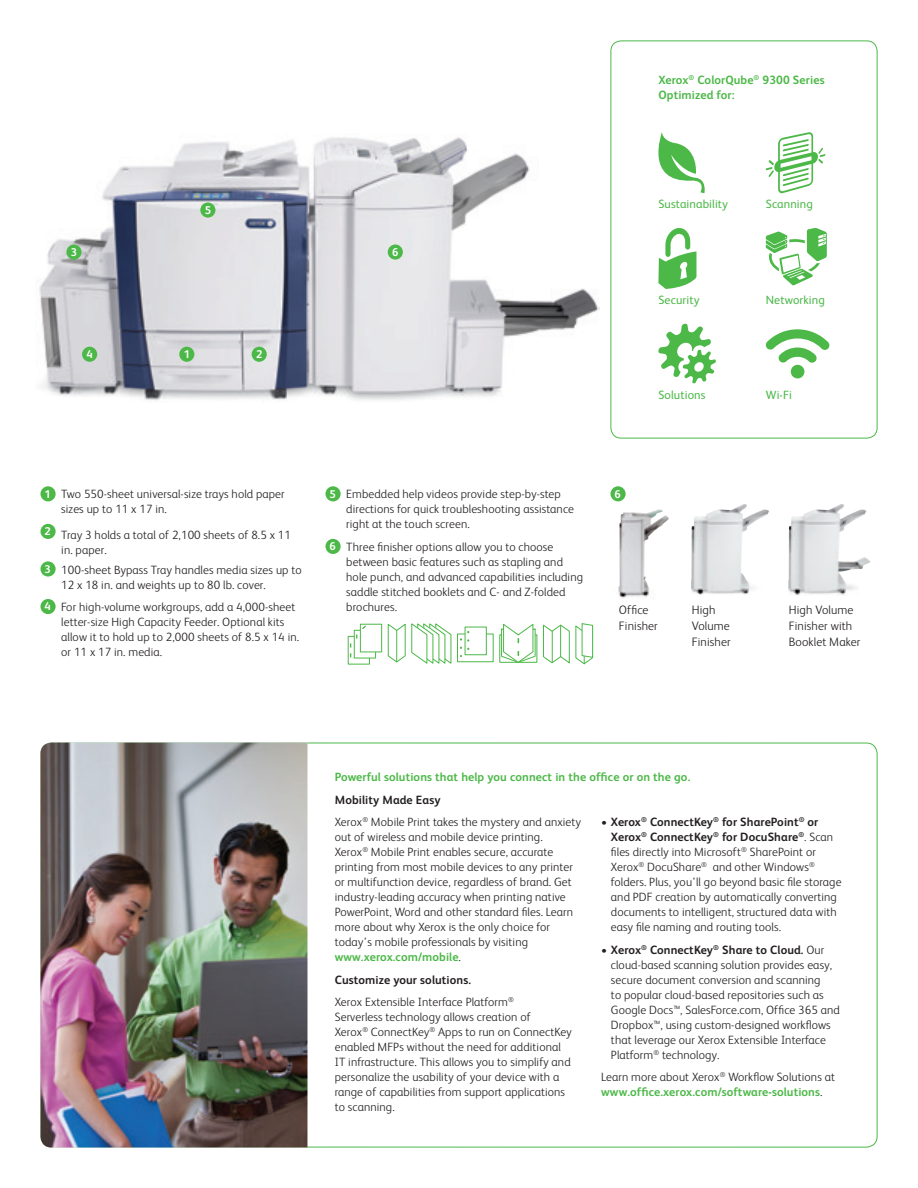
<style>
.page{position:relative;width:918px;height:1188px;background:#fff}
.page>*{position:absolute;margin:0;border:0;box-sizing:border-box;transform-origin:0 0}
.t1{font:300 12.15px/15.8px "Xerox Sans";letter-spacing:.01em;color:#231f20}
.t2{font:300 12px/15px "Xerox Sans";letter-spacing:.01em;color:#231f20}
.t3{font:700 12px/15px "Xerox Sans";letter-spacing:.01em;color:#4cb848}
.t4{font:12px "Xerox Sans";letter-spacing:.01em;color:#4cb848}
.t5{font:700 11.25px "Xerox Sans";color:#fff}
.s1{font-weight:700;font-size:11.25px;color:#fff}
.s2{font-weight:700}
.s3{font-weight:700;color:#4cb848}
</style>
<div class="page">
<img style="left:39px;top:137px;width:561px;height:264px">
<svg style="left:658px;top:132px;width:47px;height:61px"></svg>
<svg style="left:766px;top:132px;width:59px;height:62px"></svg>
<svg style="left:658px;top:228px;width:38px;height:61px"></svg>
<svg style="left:766px;top:228px;width:61px;height:57px"></svg>
<svg style="left:658px;top:324px;width:58px;height:59px"></svg>
<svg style="left:765px;top:329px;width:65px;height:34px"></svg>
<div style="left:791px;top:365px;width:13px;height:13px;background:#4cb848;border-radius:50%"></div>
<div style="left:611px;top:40px;width:267px;height:398px;border:1px solid #4cb848;border-radius:10px"></div>
<div style="left:41px;top:486px;width:15px;height:15px;background:#4cb848;border-radius:50%"></div>
<div style="left:41px;top:524px;width:15px;height:15px;background:#4cb848;border-radius:50%"></div>
<div style="left:41px;top:561px;width:15px;height:16px;background:#4cb848;border-radius:50%"></div>
<div style="left:41px;top:599px;width:15px;height:15px;background:#4cb848;border-radius:50%"></div>
<div style="left:325px;top:486px;width:16px;height:15px;background:#4cb848;border-radius:50%"></div>
<div style="left:325px;top:539px;width:16px;height:15px;background:#4cb848;border-radius:50%"></div>
<div style="left:611px;top:486px;width:15px;height:15px;background:#4cb848;border-radius:50%"></div>
<img style="left:40px;top:743px;width:268px;height:405px">
<div style="left:457px;top:634px;width:37px;height:28px;background:#fff;border:1px solid #4cb848"></div>
<div style="left:465px;top:627px;width:22px;height:28px;background:#fff;border:1px solid #4cb848"></div>
<svg style="left:460px;top:631px;width:9px;height:26px"></svg>
<svg style="left:348px;top:636px;width:22px;height:29px"></svg>
<svg style="left:354px;top:630px;width:22px;height:29px"></svg>
<div style="left:360px;top:624px;width:22px;height:28px;background:#fff;border:1px solid #4cb848"></div>
<svg style="left:356px;top:624px;width:11px;height:14px"></svg>
<svg style="left:499px;top:634px;width:38px;height:29px"></svg>
<svg style="left:501px;top:624px;width:35px;height:39px"></svg>
<svg style="left:543px;top:623px;width:51px;height:42px"></svg>
<hr style="left:552px;top:631px;width:1px;height:32px;background:#4cb848">
<hr style="left:560px;top:625px;width:1px;height:32px;background:#4cb848">
<svg style="left:387px;top:623px;width:65px;height:41px"></svg>
<hr style="left:396px;top:631px;width:1px;height:31px;background:#4cb848">
<img style="left:618px;top:509px;width:51px;height:90px">
<img style="left:809px;top:504px;width:32px;height:8px">
<img style="left:712px;top:504px;width:31px;height:8px">
<div style="left:179px;top:347px;width:15px;height:15px;background:#4cb848;border-radius:50%"></div>
<div style="left:82px;top:347px;width:15px;height:15px;background:#4cb848;border-radius:50%"></div>
<div style="left:252px;top:347px;width:15px;height:15px;background:#4cb848;border-radius:50%"></div>
<div style="left:200px;top:203px;width:15px;height:15px;background:#4cb848;border-radius:50%"></div>
<div style="left:66px;top:245px;width:16px;height:15px;background:#4cb848;border-radius:50%"></div>
<div style="left:388px;top:245px;width:15px;height:15px;background:#4cb848;border-radius:50%"></div>
<p class="t3" style="left:658px;top:72px;width:168px">Xerox<sup>®</sup> ColorQube<sup>®</sup> 9300 Series<br>Optimized for:</p>
<p class="t5" style="left:205px;top:202px;width:8px">5</p>
<p class="t5" style="left:71px;top:244px;width:8px">3</p>
<p class="t5" style="left:392px;top:244px;width:8px">6</p>
<p class="t5" style="left:86px;top:347px;width:8px">4</p>
<p class="t5" style="left:184px;top:347px;width:8px">1</p>
<p class="t5" style="left:256px;top:347px;width:8px">2</p>
<p class="t4" style="left:658px;top:196px;width:71px">Sustainability</p>
<p class="t4" style="left:766px;top:196px;width:49px">Scanning</p>
<p class="t4" style="left:658px;top:292px;width:43px">Security</p>
<p class="t4" style="left:766px;top:292px;width:61px">Networking</p>
<p class="t4" style="left:658px;top:387px;width:49px">Solutions</p>
<p class="t4" style="left:766px;top:387px;width:28px">Wi-Fi</p>
<p class="t2" style="left:61px;top:486px;width:225px;text-indent:-17px"><span class="s1">1</span> Two 550-sheet universal-size trays hold paper sizes up to 11 x 17 in.</p>
<p class="t2" style="left:61px;top:527px;width:231px;text-indent:-17px"><sup>2</sup> Tray 3 holds a total of 2,100 sheets of 8.5 x 11 in. paper.</p>
<p class="t2" style="left:61px;top:561px;width:242px;text-indent:-17px"><span class="s1">3</span> 100-sheet Bypass Tray handles media sizes up to<br>12 x 18 in. and weights up to 80 lb. cover.</p>
<p class="t2" style="left:61px;top:599px;width:239px;text-indent:-17px"><span class="s1">4</span> For high-volume workgroups, add a 4,000-sheet letter-size High Capacity Feeder. Optional kits allow it to hold up to 2,000 sheets of 8.5 x 14 in. or 11 x 17 in. media.</p>
<p class="t2" style="left:346px;top:486px;width:229px;text-indent:-17px"><span class="s1">5</span> Embedded help videos provide step-by-step directions for quick troubleshooting assistance right at the touch screen.</p>
<p class="t2" style="left:346px;top:539px;width:238px;text-indent:-17px"><span class="s1">6</span> Three finisher options allow you to choose between basic features such as stapling and hole punch, and advanced capabilities including saddle stitched booklets and C- and Z-folded brochures.</p>
<p class="t5" style="left:614px;top:486px;width:8px">6</p>
<p class="t1" style="left:619px;top:602px;width:40px">Office<br>Finisher</p>
<p class="t1" style="left:692px;top:602px;width:40px">High<br>Volume<br>Finisher</p>
<p class="t1" style="left:789px;top:602px;width:73px">High Volume<br>Finisher with<br>Booklet Maker</p>
<p class="t3" style="left:335px;top:769px;width:357px">Powerful solutions that help you connect in the office or on the go.</p>
<p class="t2" style="left:335px;top:788px;width:248px;line-height:22.5px"><span class="s2">Mobility Made Easy<br></span>Xerox<sup>®</sup> Mobile Print takes the mystery and anxiety</p>
<p class="t2" style="left:335px;top:829px;width:240px">out of wireless and mobile device printing.<br>Xerox<sup>®</sup> Mobile Print enables secure, accurate printing from most mobile devices to any printer or multifunction device, regardless of brand. Get industry-leading accuracy when printing native PowerPoint, Word and other standard files. Learn more about why Xerox is the only choice for today’s mobile professionals by visiting <span class="s3">www.xerox.com/mobile</span>.</p>
<p class="t2" style="left:335px;top:968px;width:181px;line-height:22.5px"><span class="s2">Customize your solutions.<br></span>Xerox Extensible Interface Platform<sup>®</sup></p>
<p class="t2" style="left:335px;top:1009px;width:238px">Serverless technology allows creation of<br>Xerox<sup>®</sup> ConnectKey<sup>®</sup> Apps to run on ConnectKey enabled MFPs without the need for additional IT infrastructure. This allows you to simplify and personalize the usability of your device with a range of capabilities from support applications to scanning.</p>
<p class="t2" style="left:611px;top:814px;width:232px;text-indent:-10px">• <span class="s2">Xerox</span><sup>®</sup> <span class="s2">ConnectKey</span><sup>®</sup> <span class="s2">for SharePoint</span><sup>®</sup> <span class="s2">or Xerox</span><sup>®</sup> <span class="s2">ConnectKey</span><sup>®</sup> <span class="s2">for DocuShare</span><sup>®</sup>. Scan files directly into Microsoft<sup>®</sup> SharePoint or Xerox<sup>®</sup> DocuShare<sup>®</sup> and other Windows<sup>® </sup>folders. Plus, you’ll go beyond basic file storage and PDF creation by automatically converting documents to intelligent, structured data with easy file naming and routing tools.</p>
<p class="t2" style="left:611px;top:942px;width:230px;text-indent:-10px">• <span class="s2">Xerox</span><sup>®</sup> <span class="s2">ConnectKey</span><sup>®</sup> <span class="s2">Share to Cloud.</span> Our cloud-based scanning solution provides easy, secure document conversion and scanning<br>to popular cloud-based repositories such as Google Docs™, SalesForce.com, Office 365 and Dropbox™, using custom-designed workflows that leverage our Xerox Extensible Interface Platform<sup>®</sup> technology.</p>
<p class="t2" style="left:601px;top:1069px;width:235px">Learn more about Xerox<sup>®</sup> Workflow Solutions at <span class="s3">www.office.xerox.com/software-solutions</span>.</p>
</div>
